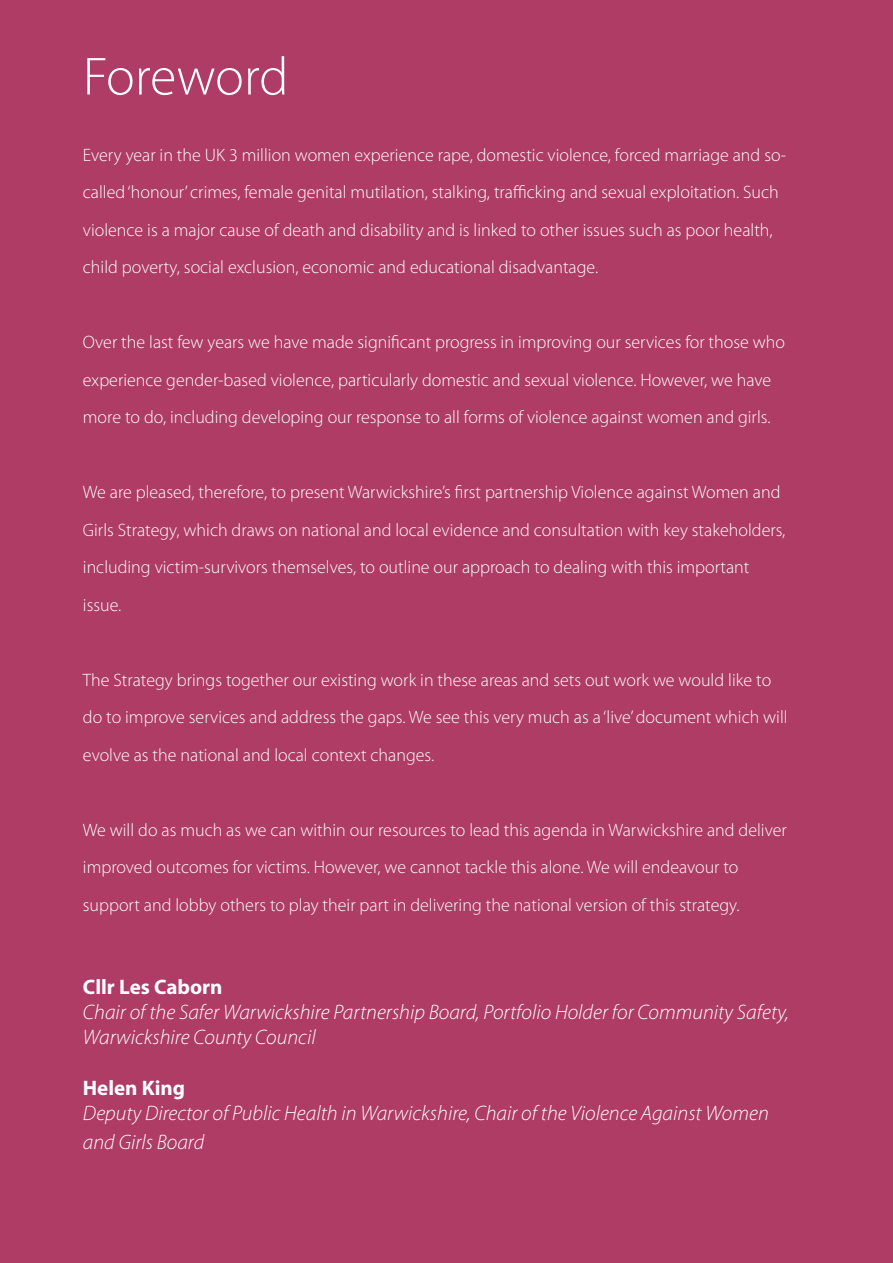
<style>
.page{position:relative;width:893px;height:1263px;background:#ae3c65}
.page>*{position:absolute;margin:0;border:0;box-sizing:border-box;transform-origin:0 0}
.t1{font:300 54px "Myriad Pro";letter-spacing:-.005em;color:#fff}
.t2{font:italic 300 21px/25.2px "Myriad Pro";color:#fff}
.t3{font:700 21px "Myriad Pro";color:#fff}
.t4{font:300 18px/37.5px "Myriad Pro";color:#fff}
</style>
<div class="page">
<h1 class="t1" style="left:83px;top:44px;width:207px">Foreword</h1>
<p class="t4" style="left:83px;top:136px;width:705px">Every year in the UK 3 million women experience rape, domestic violence, forced marriage and so&shy;called ‘honour’ crimes, female genital mutilation, stalking, trafficking and sexual exploitation. Such violence is a major cause of death and disability and is linked to other issues such as poor health, child poverty, social exclusion, economic and educational disadvantage.</p>
<p class="t4" style="left:83px;top:323px;width:704px">Over the last few years we have made significant progress in improving our services for those who experience gender-based violence, particularly domestic and sexual violence. However, we have more to do, including developing our response to all forms of violence against women and girls.</p>
<p class="t4" style="left:83px;top:473px;width:704px">We are pleased, therefore, to present Warwickshire’s first partnership Violence against Women and Girls Strategy, which draws on national and local evidence and consultation with key stakeholders, including victim-survivors themselves, to outline our approach to dealing with this important issue.</p>
<p class="t4" style="left:83px;top:661px;width:706px">The Strategy brings together our existing work in these areas and sets out work we would like to do to improve services and address the gaps. We see this very much as a ‘live’ document which will evolve as the national and local context changes.</p>
<p class="t4" style="left:83px;top:811px;width:705px">We will do as much as we can within our resources to lead this agenda in Warwickshire and deliver improved outcomes for victims. However, we cannot tackle this alone. We will endeavour to support and lobby others to play their part in delivering the national version of this strategy.</p>
<p class="t3" style="left:83px;top:973px;width:141px">Cllr Les Caborn</p>
<p class="t2" style="left:83px;top:999px;width:708px">Chair of the Safer Warwickshire Partnership Board, Portfolio Holder for Community Safety,<br>Warwickshire County Council</p>
<p class="t3" style="left:83px;top:1074px;width:104px">Helen King</p>
<p class="t2" style="left:83px;top:1098px;width:687px;line-height:28.8px">Deputy Director of Public Health in Warwickshire, Chair of the Violence Against Women and Girls Board</p>
</div>
